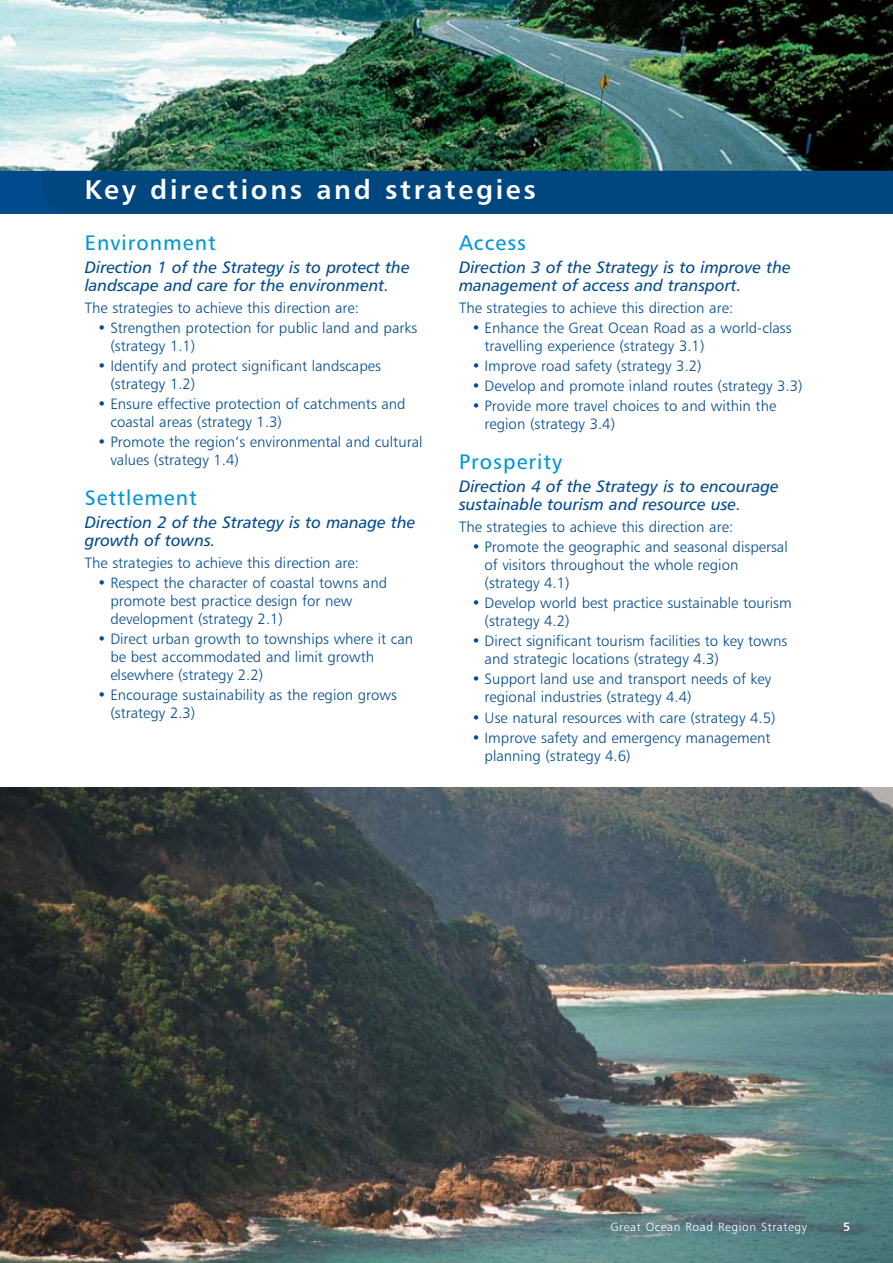
<style>
.page{position:relative;width:893px;height:1263px;background:#fff}
.page>*{position:absolute;margin:0;border:0;box-sizing:border-box;transform-origin:0 0}
.t1{font:27px "Humanist 777 BT Bold B";letter-spacing:.1em;color:#fff}
.t2{font:21px "Humanist 777 BT Roman B";letter-spacing:.05em;color:#0096d7}
.t3{font:16.5px/18px "Humanist 777 BT Italic B";color:#004a8d}
.t4{font:15px/18px "Humanist 777 BT Light B";color:#004a8d}
.t5{font:12px "Humanist 777 BT Light B";letter-spacing:.05em;color:#fff}
.t6{font:12px "Humanist 777 BT Bold B";color:#fff}
</style>
<div class="page">
<img style="left:0;top:788px;width:893px;height:475px">
<div style="left:0;top:171px;width:893px;height:42px;background:#004a8d"></div>
<img style="left:0;top:1px;width:893px;height:170px">
<div style="left:43px;top:171px;width:850px;height:42px;background:#00467f"></div>
<h1 class="t1" style="left:85px;top:179px;width:452px">Key directions and strategies</h1>
<h2 class="t2" style="left:85px;top:235px;width:132px">Environment</h2>
<p class="t3" style="left:85px;top:259px;width:326px">Direction 1 of the Strategy is to protect the landscape and care for the environment.</p>
<p class="t4" style="left:85px;top:300px;width:276px">The strategies to achieve this direction are:</p>
<p class="t4" style="left:110px;top:320px;width:308px;text-indent:-13px">• Strengthen protection for public land and parks (strategy 1.1)</p>
<p class="t4" style="left:110px;top:358px;width:272px;text-indent:-13px">• Identify and protect significant landscapes (strategy 1.2)</p>
<p class="t4" style="left:110px;top:396px;width:297px;text-indent:-13px">• Ensure effective protection of catchments and coastal areas (strategy 1.3)</p>
<p class="t4" style="left:110px;top:434px;width:314px;text-indent:-13px">• Promote the region’s environmental and cultural values (strategy 1.4)</p>
<h2 class="t2" style="left:85px;top:490px;width:114px">Settlement</h2>
<p class="t3" style="left:85px;top:514px;width:332px">Direction 2 of the Strategy is to manage the growth of towns.</p>
<p class="t4" style="left:85px;top:555px;width:276px">The strategies to achieve this direction are:</p>
<p class="t4" style="left:110px;top:575px;width:278px;text-indent:-13px">• Respect the character of coastal towns and promote best practice design for new development (strategy 2.1)</p>
<p class="t4" style="left:110px;top:631px;width:304px;text-indent:-13px">• Direct urban growth to townships where it can be best accommodated and limit growth elsewhere (strategy 2.2)</p>
<p class="t4" style="left:110px;top:687px;width:288px;text-indent:-13px">• Encourage sustainability as the region grows (strategy 2.3)</p>
<h2 class="t2" style="left:459px;top:235px;width:69px">Access</h2>
<p class="t3" style="left:459px;top:259px;width:333px">Direction 3 of the Strategy is to improve the management of access and transport.</p>
<p class="t4" style="left:459px;top:300px;width:276px">The strategies to achieve this direction are:</p>
<p class="t4" style="left:485px;top:320px;width:308px;text-indent:-13px">• Enhance the Great Ocean Road as a world-class travelling experience (strategy 3.1)</p>
<p class="t4" style="left:472px;top:358px;width:231px">• Improve road safety (strategy 3.2)</p>
<p class="t4" style="left:472px;top:378px;width:332px">• Develop and promote inland routes (strategy 3.3)</p>
<p class="t4" style="left:485px;top:398px;width:293px;text-indent:-13px">• Provide more travel choices to and within the region (strategy 3.4)</p>
<h2 class="t2" style="left:459px;top:454px;width:105px">Prosperity</h2>
<p class="t3" style="left:459px;top:478px;width:321px">Direction 4 of the Strategy is to encourage sustainable tourism and resource use.</p>
<p class="t4" style="left:459px;top:519px;width:276px">The strategies to achieve this direction are:</p>
<p class="t4" style="left:485px;top:539px;width:305px;text-indent:-13px">• Promote the geographic and seasonal dispersal of visitors throughout the whole region (strategy 4.1)</p>
<p class="t4" style="left:485px;top:595px;width:309px;text-indent:-13px">• Develop world best practice sustainable tourism (strategy 4.2)</p>
<p class="t4" style="left:485px;top:633px;width:304px;text-indent:-13px">• Direct significant tourism facilities to key towns and strategic locations (strategy 4.3)</p>
<p class="t4" style="left:485px;top:671px;width:288px;text-indent:-13px">• Support land use and transport needs of key regional industries (strategy 4.4)</p>
<p class="t4" style="left:472px;top:709px;width:305px">• Use natural resources with care (strategy 4.5)</p>
<p class="t4" style="left:485px;top:730px;width:287px;text-indent:-13px">• Improve safety and emergency management planning (strategy 4.6)</p>
<p class="t5" style="left:610px;top:1222px;width:198px">Great Ocean Road Region Strategy</p>
<p class="t6" style="left:843px;top:1222px;width:9px">5</p>
</div>
